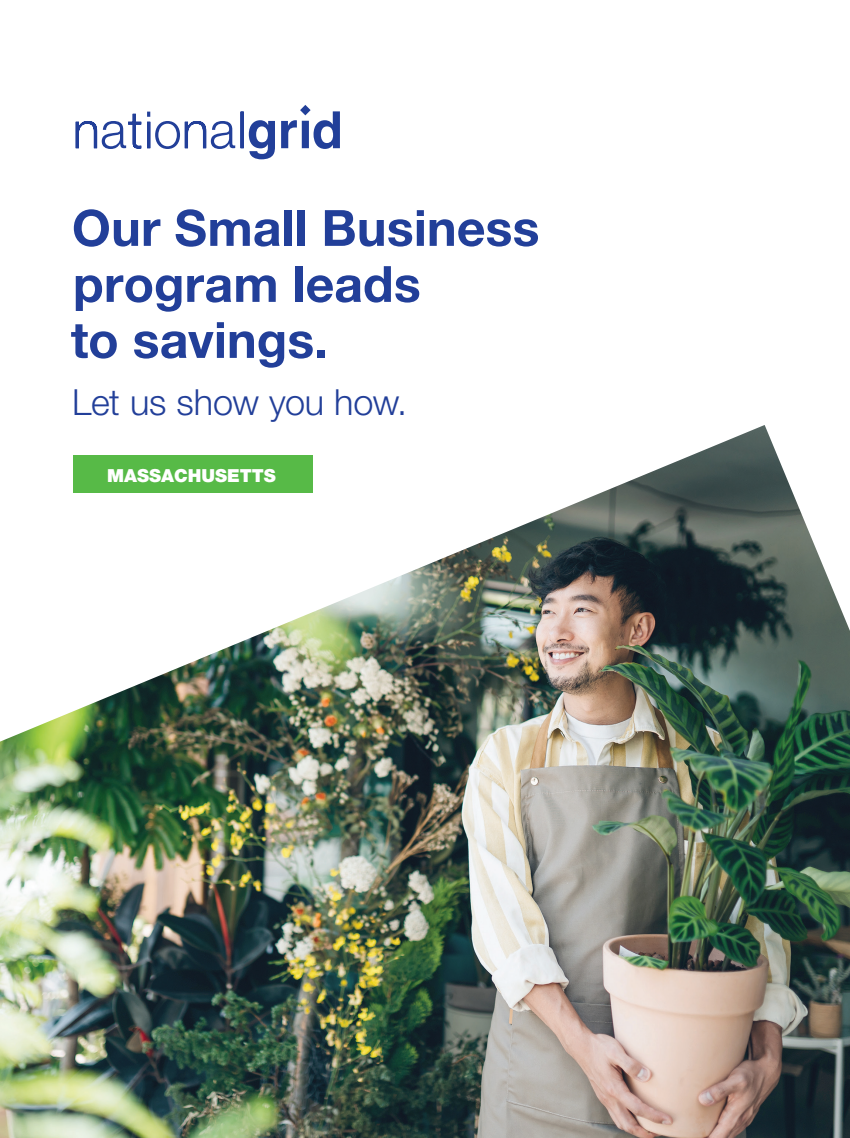
<style>
.page{position:relative;width:850px;height:1138px;background:#fff}
.page>*{position:absolute;margin:0;border:0;box-sizing:border-box;transform-origin:0 0}
.t1{font:700 50px/56px "Helvetica Neue LT Std";letter-spacing:.005em;color:#223f99}
.t2{font:300 36px "Helvetica Neue LT Std";letter-spacing:-.01em;color:#223f99}
.t3{font:900 18px "Helvetica Neue LT Std";color:#fff}
</style>
<div class="page">
<img style="left:0;top:425px;width:850px;height:713px">
<div style="left:74px;top:455px;width:239px;height:37px;background:#57ba47"></div>
<svg style="left:75px;top:105px;width:265px;height:54px"></svg>
<p class="t1" style="left:71px;top:199px;width:470px">Our Small Business program leads<br>to savings.</p>
<p class="t2" style="left:72px;top:380px;width:336px">Let us show you how.</p>
<p class="t3" style="left:107px;top:464px;width:170px">MASSACHUSETTS</p>
</div>
